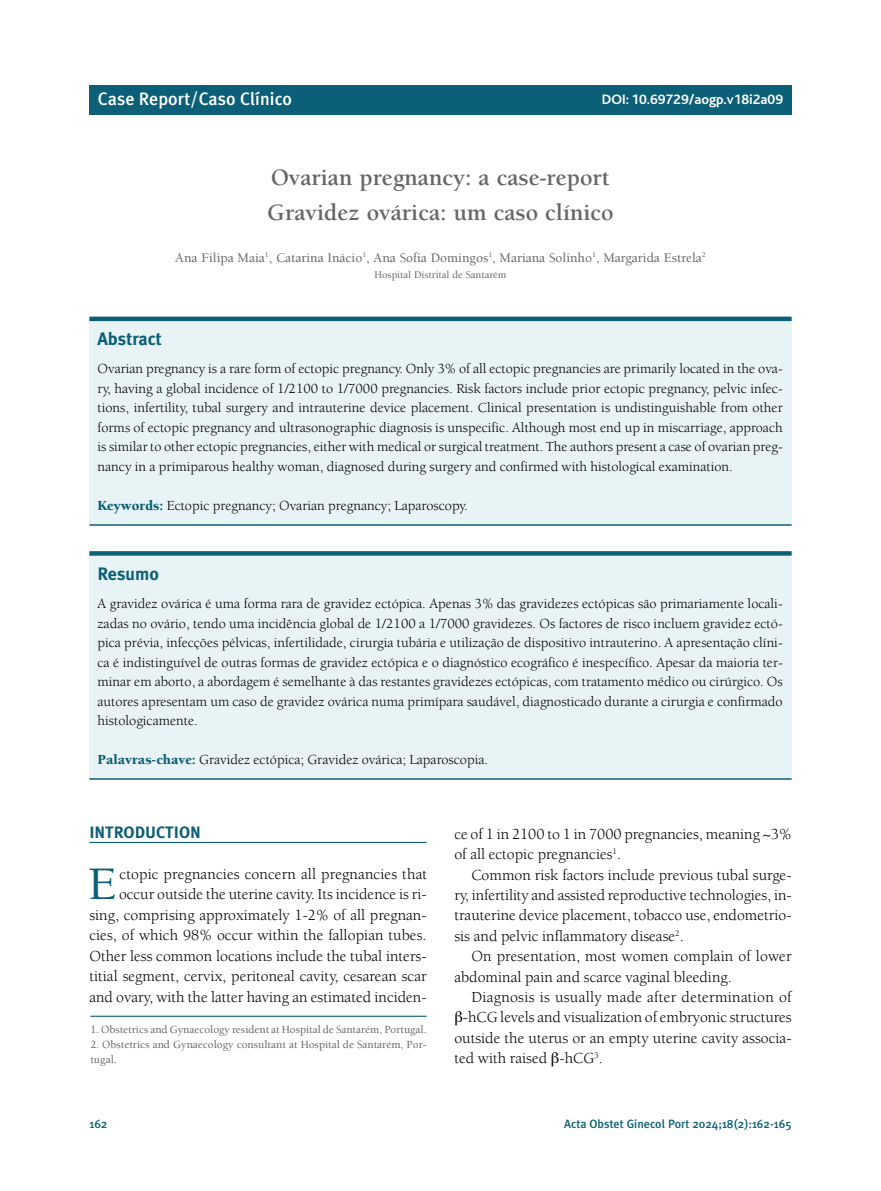
<style>
.page{position:relative;width:881px;height:1191px;background:#fff}
.page>*{position:absolute;margin:0;border:0;box-sizing:border-box;transform-origin:0 0}
.t1{font:500 47.85px "Berkeley";color:#0b5f76}
.t2{font:700 24px/35.5px "Berkeley";color:#666}
.t3{font:500 18px "Meta Plus";color:#fff}
.t4{font:700 18px "Meta Plus";color:#0b5f76}
.t5{font:700 16.5px "Meta Plus";color:#0b5f76}
.t6{font:15.75px/20.4px "Berkeley";color:#000}
.t7{font:14.25px/19.5px "Berkeley";color:#000;text-align:justify}
.t8{font:700 14.25px "Bliss";color:#fff}
.t9{font:500 13.5px "Berkeley";color:#656565}
.t10{font:500 12px "Meta Plus";color:#0b5f76}
.t11{font:500 11.25px/15px "Berkeley";color:#656565}
.t12{font:500 10.5px "Berkeley";color:#656565}
.s1{font-weight:900;color:#0b5f76}
</style>
<div class="page">
<div style="left:89px;top:85px;width:702px;height:30px;background:#0b5f76"></div>
<hr style="left:90px;top:1015px;width:336px;height:1px;background:#0b5f76">
<div style="left:89px;top:319px;width:702px;height:206px;background:#e8f3f6"></div>
<div style="left:89px;top:316px;width:702px;height:5px;background:#0b5f76"></div>
<hr style="left:89px;top:524px;width:702px;height:2px;background:#0b5f76">
<hr style="left:89px;top:842px;width:337px;height:1px;background:#0b5f76">
<div style="left:89px;top:553px;width:702px;height:226px;background:#e8f3f6"></div>
<svg style="left:89px;top:551px;width:702px;height:4px;background:#15657b"></svg>
<hr style="left:89px;top:778px;width:702px;height:1px;background:#0b5f76">
<p class="t3" style="left:98px;top:88px;width:196px">Case Report/Caso Clínico</p>
<p class="t8" style="left:601px;top:95px;width:183px">DOI: 10.69729/aogp.v18i2a09</p>
<h2 class="t2" style="left:267px;top:161px;width:348px">Ovarian pregnancy: a case-report<br>Gravidez ovárica: um caso clínico</h2>
<p class="t9" style="left:175px;top:252px;width:531px">Ana Filipa Maia<sup>1</sup>, Catarina Inácio<sup>1</sup>, Ana Sofia Domingos<sup>1</sup>, Mariana Solinho<sup>1</sup>, Margarida Estrela<sup>2</sup></p>
<p class="t12" style="left:374px;top:271px;width:133px">Hospital Distrital de Santarém</p>
<p class="t4" style="left:97px;top:328px;width:66px">Abstract</p>
<p class="t7" style="left:97px;top:360px;width:686px">Ovarian pregnancy is a rare form of ectopic pregnancy. Only 3% of all ectopic pregnancies are primarily located in the ova&shy;ry, having a global incidence of 1/2100 to 1/7000 pregnancies. Risk factors include prior ectopic pregnancy, pelvic infec&shy;tions, infertility, tubal surgery and intrauterine device placement. Clinical presentation is undistinguishable from other forms of ectopic pregnancy and ultrasonographic diagnosis is unspecific. Although most end up in miscarriage, approach is similar to other ectopic pregnancies, either with medical or surgical treatment. The authors present a case of ovarian preg&shy;nancy in a primiparous healthy woman, diagnosed during surgery and confirmed with histological examination.</p>
<p class="t7" style="left:97px;top:497px;width:372px"><span class="s1">Keywords:</span> Ectopic pregnancy; Ovarian pregnancy; Laparoscopy.</p>
<p class="t4" style="left:97px;top:563px;width:63px">Resumo</p>
<p class="t7" style="left:97px;top:595px;width:686px">A gravidez ovárica é uma forma rara de gravidez ectópica. Apenas 3% das gravidezes ectópicas são primariamente locali&shy;zadas no ovário, tendo uma incidência global de 1/2100 a 1/7000 gravidezes. Os factores de risco incluem gravidez ectó&shy;pica prévia, infecções pélvicas, infertilidade, cirurgia tubária e utilização de dispositivo intrauterino. A apresentação clíni&shy;ca é indistinguível de outras formas de gravidez ectópica e o diagnóstico ecográfico é inespecífico. Apesar da maioria ter&shy;minar em aborto, a abordagem é semelhante à das restantes gravidezes ectópicas, com tratamento médico ou cirúrgico. Os autores apresentam um caso de gravidez ovárica numa primípara saudável, diagnosticado durante a cirurgia e confirmado histologicamente.</p>
<p class="t7" style="left:97px;top:751px;width:392px"><span class="s1">Palavras-chave:</span> Gravidez ectópica; Gravidez ovárica; Laparoscopia.</p>
<p class="t5" style="left:89px;top:823px;width:113px">INTRODUCTION</p>
<h1 class="t1" style="left:88px;top:865px;width:30px">E</h1>
<p class="t6" style="left:89px;top:865px;width:339px;text-align:right">ctopic pregnancies concern all pregnancies that occur outside the uterine cavity. Its incidence is ri&shy;sing, comprising approximately 1-2% of all pregnan&shy;cies, of which 98% occur within the fallopian tubes.<br>Other less common locations include the tubal inters&shy;titial segment, cervix, peritoneal cavity, cesarean scar and ovary, with the latter having an estimated inciden-</p>
<p class="t11" style="left:90px;top:1022px;width:337px">1. Obstetrics and Gynaecology resident at Hospital de Santarém, Portugal.</p>
<p class="t11" style="left:90px;top:1037px;width:337px">2. Obstetrics and Gynaecology consultant at Hospital de Santarém, Por&shy;tugal.</p>
<p class="t6" style="left:454px;top:825px;width:338px">ce of 1 in 2100 to 1 in 7000 pregnancies, meaning ~3% of all ectopic pregnancies<sup>1</sup>.</p>
<p class="t6" style="left:454px;top:865px;width:338px;text-align:justify;text-indent:17px">Common risk factors include previous tubal surge&shy;ry, infertility and assisted reproductive technologies, in&shy;trauterine device placement, tobacco use, endometrio&shy;sis and pelvic inflammatory disease<sup>2</sup>.</p>
<p class="t6" style="left:454px;top:947px;width:338px;text-indent:17px">On presentation, most women complain of lower abdominal pain and scarce vaginal bleeding.</p>
<p class="t6" style="left:471px;top:988px;width:321px">Diagnosis is usually made after determination of</p>
<p class="t6" style="left:463px;top:1008px;width:330px">-hCG levels and visualization of embryonic structures</p>
<p class="t6" style="left:454px;top:1029px;width:338px">outside the uterus or an empty uterine cavity associa-</p>
<p class="t6" style="left:454px;top:1049px;width:150px">ted with raised -hCG<sup>3</sup>.</p>
<p class="t10" style="left:89px;top:1117px;width:20px">162</p>
<p class="t10" style="left:564px;top:1117px;width:229px">Acta Obstet Ginecol Port 2024;18(2):162-165</p>
</div>
